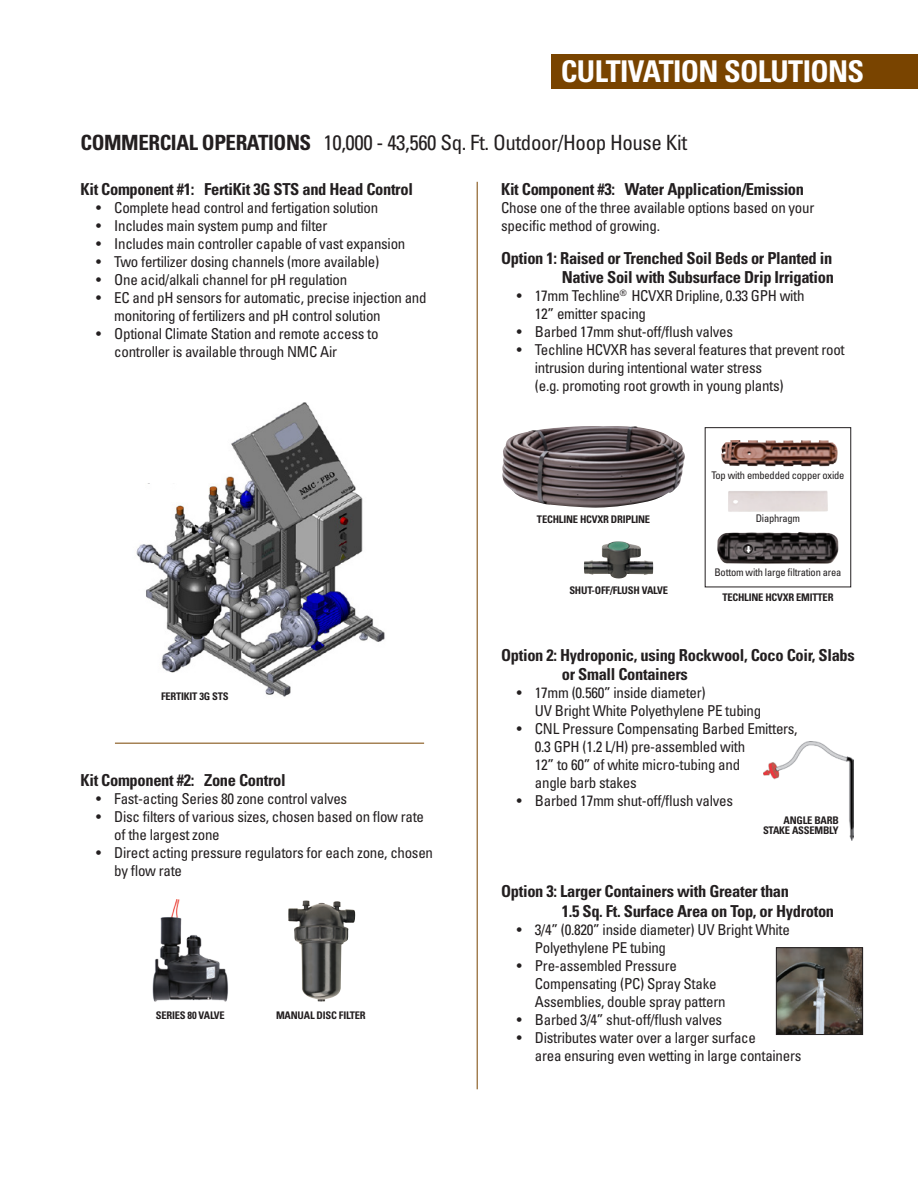
<style>
.page{position:relative;width:918px;height:1188px;background:#fff}
.page>*{position:absolute;margin:0;border:0;box-sizing:border-box;transform-origin:0 0}
.t1{font:700 condensed 30px "Univers LT Std";letter-spacing:-.02em;color:#fff}
.t2{font:condensed 21px "Univers LT Std";letter-spacing:-.02em;color:#231f20}
.t3{font:700 condensed 16.5px/19.5px "Univers LT Std";letter-spacing:-.02em;color:#231f20}
.t4{font:condensed 15px/18px "Univers LT Std";letter-spacing:-.02em;color:#231f20}
.t5{font:700 condensed 10.5px/10.5px "Univers LT Std";letter-spacing:-.02em;color:#231f20;text-align:right}
.t6{font:condensed 10.5px "Univers LT Std";letter-spacing:-.02em;color:#231f20}
.s1{font-weight:700}
</style>
<div class="page">
<img style="left:136px;top:402px;width:249px;height:295px">
<div style="left:552px;top:54px;width:366px;height:35px;background:#794400"></div>
<img style="left:152px;top:899px;width:77px;height:103px">
<hr style="left:115px;top:743px;width:309px;height:1px;background:#794400">
<img style="left:778px;top:949px;width:83px;height:84px">
<div style="left:776px;top:947px;width:87px;height:88px;border:1px solid #231f20"></div>
<img style="left:584px;top:541px;width:69px;height:38px">
<img style="left:728px;top:491px;width:100px;height:21px">
<img style="left:717px;top:532px;width:122px;height:32px">
<img style="left:721px;top:440px;width:98px;height:26px">
<div style="left:705px;top:427px;width:146px;height:160px;border:1px solid #231f20"></div>
<img style="left:502px;top:426px;width:183px;height:82px">
<hr style="left:477px;top:182px;width:1px;height:907px;background:#794400">
<img style="left:764px;top:742px;width:90px;height:99px">
<img style="left:288px;top:900px;width:61px;height:101px">
<p class="t1" style="left:561px;top:53px;width:305px">CULTIVATION SOLUTIONS</p>
<p class="t2" style="left:81px;top:130px;width:608px"><span class="s1">COMMERCIAL OPERATIONS</span> 10,000 - 43,560 Sq. Ft. Outdoor/Hoop House Kit</p>
<p class="t3" style="left:81px;top:179px;width:334px">Kit Component #1: FertiKit 3G STS and Head Control</p>
<p class="t4" style="left:96px;top:198px;width:283px">• Complete head control and fertigation solution</p>
<p class="t4" style="left:96px;top:216px;width:233px">• Includes main system pump and filter</p>
<p class="t4" style="left:96px;top:234px;width:311px">• Includes main controller capable of vast expansion</p>
<p class="t4" style="left:96px;top:252px;width:285px">• Two fertilizer dosing channels (more available)</p>
<p class="t4" style="left:96px;top:270px;width:252px">• One acid/alkali channel for pH regulation</p>
<p class="t4" style="left:114px;top:288px;width:314px;text-indent:-18px">• EC and pH sensors for automatic, precise injection and monitoring of fertilizers and pH control solution</p>
<p class="t4" style="left:114px;top:324px;width:266px;text-indent:-18px">• Optional Climate Station and remote access to controller is available through NMC Air</p>
<p class="t3" style="left:501px;top:179px;width:304px">Kit Component #3: Water Application/Emission</p>
<p class="t4" style="left:501px;top:198px;width:315px">Chose one of the three available options based on your specific method of growing.</p>
<p class="t3" style="left:501px;top:248px;width:334px;text-align:right">Option 1: Raised or Trenched Soil Beds or Planted in<br>Native Soil with Subsurface Drip Irrigation</p>
<p class="t4" style="left:535px;top:287px;width:271px;text-indent:-18px">• 17mm Techline<sup>®</sup> HCVXR Dripline, 0.33 GPH with<br>12” emitter spacing</p>
<p class="t4" style="left:517px;top:323px;width:218px">• Barbed 17mm shut-off/flush valves</p>
<p class="t4" style="left:535px;top:341px;width:311px;text-indent:-18px">• Techline HCVXR has several features that prevent root intrusion during intentional water stress<br>(e.g. promoting root growth in young plants)</p>
<p class="t5" style="left:161px;top:691px;width:69px">FERTIKIT 3G STS</p>
<p class="t3" style="left:81px;top:770px;width:207px">Kit Component #2: Zone Control</p>
<p class="t4" style="left:96px;top:789px;width:252px">• Fast-acting Series 80 zone control valves</p>
<p class="t4" style="left:114px;top:807px;width:311px;text-indent:-18px">• Disc filters of various sizes, chosen based on flow rate of the largest zone</p>
<p class="t4" style="left:114px;top:843px;width:320px;text-indent:-18px">• Direct acting pressure regulators for each zone, chosen by flow rate</p>
<p class="t5" style="left:156px;top:1010px;width:70px">SERIES 80 VALVE</p>
<p class="t5" style="left:276px;top:1010px;width:91px">MANUAL DISC FILTER</p>
<p class="t5" style="left:537px;top:514px;width:115px">TECHLINE HCVXR DRIPLINE</p>
<p class="t5" style="left:569px;top:585px;width:100px">SHUT-OFF/FLUSH VALVE</p>
<p class="t6" style="left:711px;top:468px;width:134px">Top with embedded copper oxide</p>
<p class="t6" style="left:756px;top:512px;width:46px">Diaphragm</p>
<p class="t6" style="left:714px;top:565px;width:129px">Bottom with large filtration area</p>
<p class="t5" style="left:722px;top:592px;width:113px">TECHLINE HCVXR EMITTER</p>
<p class="t3" style="left:562px;top:645px;width:294px;text-indent:-61px">Option 2: Hydroponic, using Rockwool, Coco Coir, Slabs or Small Containers</p>
<p class="t4" style="left:535px;top:684px;width:228px;text-indent:-18px">• 17mm (0.560” inside diameter)<br>UV Bright White Polyethylene PE tubing</p>
<p class="t4" style="left:535px;top:720px;width:264px;text-indent:-18px">• CNL Pressure Compensating Barbed Emitters, 0.3 GPH (1.2 L/H) pre-assembled with<br>12” to 60” of white micro-tubing and<br>angle barb stakes</p>
<p class="t4" style="left:517px;top:792px;width:218px">• Barbed 17mm shut-off/flush valves</p>
<p class="t5" style="left:763px;top:814px;width:77px">ANGLE BARB<br>STAKE ASSEMBLY</p>
<p class="t3" style="left:562px;top:881px;width:274px;text-indent:-61px">Option 3: Larger Containers with Greater than<br>1.5 Sq. Ft. Surface Area on Top, or Hydroton</p>
<p class="t4" style="left:535px;top:920px;width:257px;text-indent:-18px">• 3/4” (0.820” inside diameter) UV Bright White<br>Polyethylene PE tubing</p>
<p class="t4" style="left:535px;top:956px;width:183px;text-indent:-18px">• Pre-assembled Pressure<br>Compensating (PC) Spray Stake</p>
<p class="t4" style="left:535px;top:992px;width:192px">Assemblies, double spray pattern</p>
<p class="t4" style="left:517px;top:1010px;width:207px">• Barbed 3/4” shut-off/flush valves</p>
<p class="t4" style="left:535px;top:1028px;width:268px;text-indent:-18px">• Distributes water over a larger surface<br>area ensuring even wetting in large containers</p>
</div>
